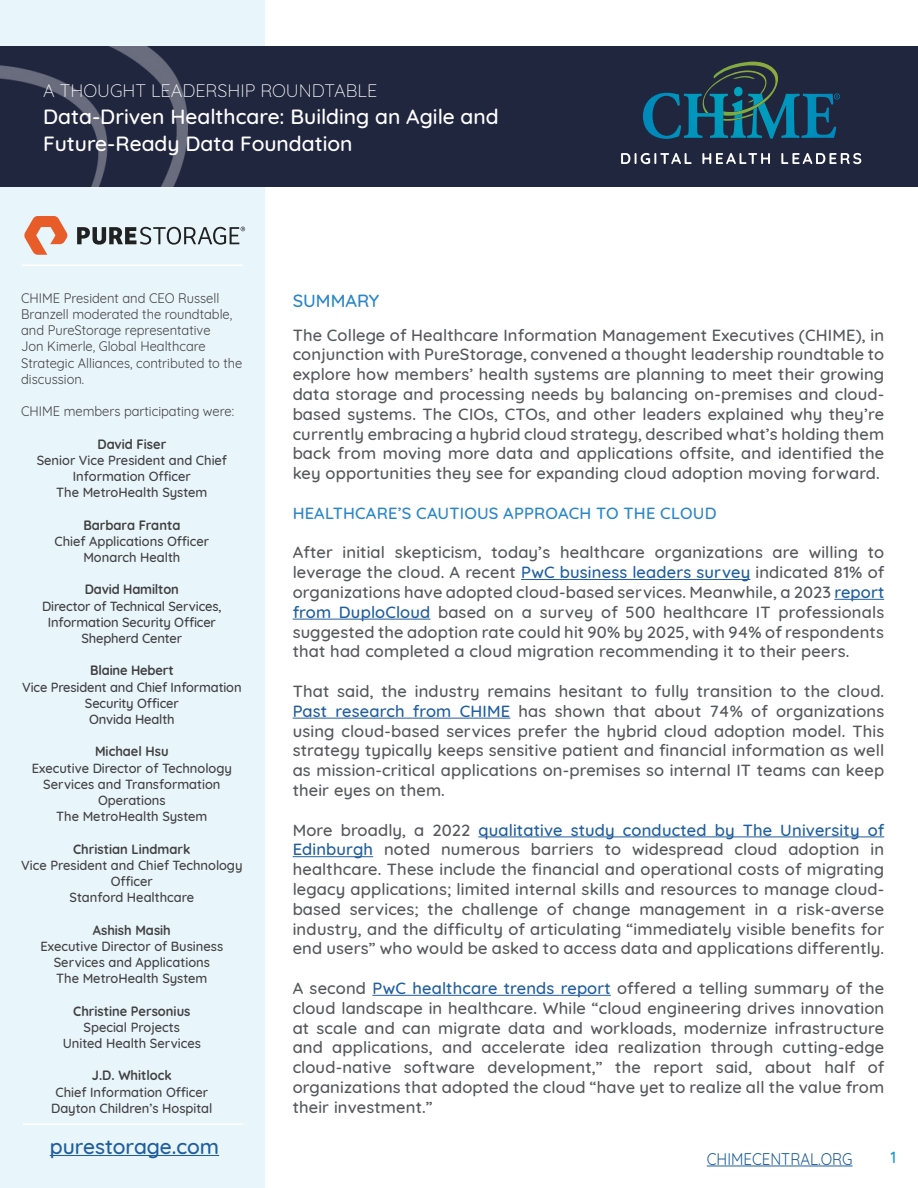
<style>
.page{position:relative;width:918px;height:1188px;background:#fff}
.page>*{position:absolute;margin:0;border:0;box-sizing:border-box;transform-origin:0 0}
.t1{font:500 21px/27px "Quicksand";color:#fff}
.t2{font:500 21px "Quicksand";color:#215e9e}
.t3{font:300 18px "Quicksand";color:#fff}
.t4{font:500 18px "Quicksand";color:#2b86c8}
.t5{font:500 16.5px/19.8px "Quicksand";letter-spacing:.01em;color:#57585b;text-align:justify}
.t6{font:500 16.5px "Quicksand";letter-spacing:.01em;color:#2b86c8}
.t7{font:16.5px "Quicksand";color:#215e9e;scale:.91 1}
.t8{font:500 16.5px "Quicksand";color:#1398d5;scale:.91 1}
.t9{font:500 13.5px/16.2px "Quicksand";color:#434243;text-align:center;scale:.96 1}
.t10{font:13.5px/16.2px "Quicksand";color:#424142;scale:.96 1}
.t11{font:500 13.5px/16.2px "Quicksand";color:#424142;text-align:center;scale:.96 1}
.t12{font:700 13.5px "Quicksand";color:#434243;scale:.96 1}
.t13{font:500 13.5px/16.2px "Quicksand";letter-spacing:-.01em;color:#414042;text-align:center;scale:.96 1}
.t14{font:700 13.5px "Quicksand";letter-spacing:-.005em;color:#424142;scale:.96 1}
.t15{font:700 13.5px "Quicksand";letter-spacing:-.01em;color:#414042;scale:.96 1}
.s1{color:#215e9e}
</style>
<div class="page">
<div style="left:0;top:0;width:265px;height:1188px;background:#e8f5fa"></div>
<div style="left:0;top:46px;width:918px;height:140px;background:#21263f"></div>
<hr style="left:22px;top:264px;width:221px;height:2px;background:#fff">
<hr style="left:23px;top:1124px;width:220px;height:1px;background:#fff">
<img style="left:0;top:46px;width:203px;height:141px">
<svg style="left:643px;top:62px;width:197px;height:77px"></svg>
<svg style="left:621px;top:153px;width:71px;height:11px"></svg>
<svg style="left:702px;top:153px;width:68px;height:11px"></svg>
<svg style="left:781px;top:153px;width:80px;height:11px"></svg>
<hr style="left:50px;top:1155px;width:169px;height:1px;background:#215e9e">
<hr style="left:521px;top:579px;width:229px;height:1px;background:#215e9e">
<hr style="left:834px;top:599px;width:50px;height:1px;background:#215e9e">
<hr style="left:293px;top:619px;width:137px;height:1px;background:#215e9e">
<hr style="left:293px;top:718px;width:217px;height:1px;background:#215e9e">
<hr style="left:478px;top:837px;width:406px;height:1px;background:#215e9e">
<hr style="left:293px;top:856px;width:80px;height:1px;background:#215e9e">
<hr style="left:372px;top:995px;width:239px;height:1px;background:#215e9e">
<hr style="left:707px;top:1166px;width:146px;height:1px;background:#215e9e">
<svg style="left:24px;top:216px;width:44px;height:39px"></svg>
<svg style="left:77px;top:227px;width:168px;height:18px"></svg>
<p class="t3" style="left:43px;top:77px;width:336px">A THOUGHT LEADERSHIP ROUNDTABLE</p>
<p class="t1" style="left:43px;top:101px;width:457px">Data-Driven Healthcare: Building an Agile and<br>Future-Ready Data Foundation</p>
<p class="t10" style="left:21px;top:289px;width:232px">CHIME President and CEO Russell<br>Branzell moderated the roundtable, and PureStorage representative<br>Jon Kimerle, Global Healthcare<br>Strategic Alliances, contributed to the discussion.</p>
<p class="t10" style="left:21px;top:402px;width:223px">CHIME members participating were:</p>
<p class="t14" style="left:97px;top:433px;width:73px">David Fiser</p>
<p class="t11" style="left:37px;top:451px;width:200px">Senior Vice President and Chief<br>Information Officer<br>The MetroHealth System</p>
<p class="t14" style="left:83px;top:514px;width:103px">Barbara Franta</p>
<p class="t11" style="left:54px;top:532px;width:163px">Chief Applications Officer<br>Monarch Health</p>
<p class="t14" style="left:85px;top:579px;width:100px">David Hamilton</p>
<p class="t11" style="left:42px;top:597px;width:189px">Director of Technical Services,<br>Information Security Officer<br>Shepherd Center</p>
<p class="t15" style="left:90px;top:660px;width:89px">Blaine Hebert</p>
<p class="t13" style="left:22px;top:678px;width:230px">Vice President and Chief Information<br>Security Officer<br>Onvida Health</p>
<p class="t12" style="left:95px;top:741px;width:78px">Michael Hsu</p>
<p class="t9" style="left:32px;top:759px;width:210px">Executive Director of Technology<br>Services and Transformation<br>Operations<br>The MetroHealth System</p>
<p class="t12" style="left:73px;top:838px;width:124px">Christian Lindmark</p>
<p class="t9" style="left:21px;top:856px;width:232px">Vice President and Chief Technology<br>Officer<br>Stanford Healthcare</p>
<p class="t12" style="left:93px;top:919px;width:83px">Ashish Masih</p>
<p class="t9" style="left:41px;top:937px;width:192px">Executive Director of Business<br>Services and Applications<br>The MetroHealth System</p>
<p class="t12" style="left:73px;top:1000px;width:124px">Christine Personius</p>
<p class="t9" style="left:63px;top:1018px;width:146px">Special Projects<br>United Health Services</p>
<p class="t12" style="left:92px;top:1065px;width:85px">J.D. Whitlock</p>
<p class="t9" style="left:51px;top:1083px;width:170px">Chief Information Officer<br>Dayton Children’s Hospital</p>
<p class="t2" style="left:50px;top:1129px;width:171px">purestorage.com</p>
<p class="t4" style="left:293px;top:286px;width:88px">SUMMARY</p>
<p class="t5" style="left:293px;top:323px;width:593px">The College of Healthcare Information Management Executives (CHIME), in conjunction with PureStorage, convened a thought leadership roundtable to explore how members’ health systems are planning to meet their growing data storage and processing needs by balancing on-premises and cloud&shy;based systems. The CIOs, CTOs, and other leaders explained why they’re currently embracing a hybrid cloud strategy, described what’s holding them back from moving more data and applications offsite, and identified the key opportunities they see for expanding cloud adoption moving forward.</p>
<p class="t6" style="left:293px;top:500px;width:425px">HEALTHCARE’S CAUTIOUS APPROACH TO THE CLOUD</p>
<p class="t5" style="left:293px;top:541px;width:593px">After initial skepticism, today’s healthcare organizations are willing to leverage the cloud. A recent <span class="s1">PwC business leaders survey</span> indicated 81% of organizations have adopted cloud-based services. Meanwhile, a 2023 <span class="s1">report from DuploCloud</span> based on a survey of 500 healthcare IT professionals suggested the adoption rate could hit 90% by 2025, with 94% of respondents that had completed a cloud migration recommending it to their peers.</p>
<p class="t5" style="left:293px;top:680px;width:593px">That said, the industry remains hesitant to fully transition to the cloud.<br><span class="s1">Past research from CHIME</span> has shown that about 74% of organizations using cloud-based services prefer the hybrid cloud adoption model. This strategy typically keeps sensitive patient and financial information as well as mission-critical applications on-premises so internal IT teams can keep their eyes on them.</p>
<p class="t5" style="left:293px;top:818px;width:593px">More broadly, a 2022 <span class="s1">qualitative study conducted by The University of Edinburgh</span> noted numerous barriers to widespread cloud adoption in healthcare. These include the financial and operational costs of migrating legacy applications; limited internal skills and resources to manage cloud&shy;based services; the challenge of change management in a risk-averse industry, and the difficulty of articulating “immediately visible benefits for end users” who would be asked to access data and applications differently.</p>
<p class="t5" style="left:293px;top:977px;width:593px">A second <span class="s1">PwC healthcare trends report</span> offered a telling summary of the cloud landscape in healthcare. While “cloud engineering drives innovation at scale and can migrate data and workloads, modernize infrastructure and applications, and accelerate idea realization through cutting-edge cloud-native software development,” the report said, about half of organizations that adopted the cloud “have yet to realize all the value from their investment.”</p>
<p class="t7" style="left:707px;top:1146px;width:162px">CHIMECENTRAL.ORG</p>
<p class="t8" style="left:891px;top:1144px;width:7px">1</p>
</div>
